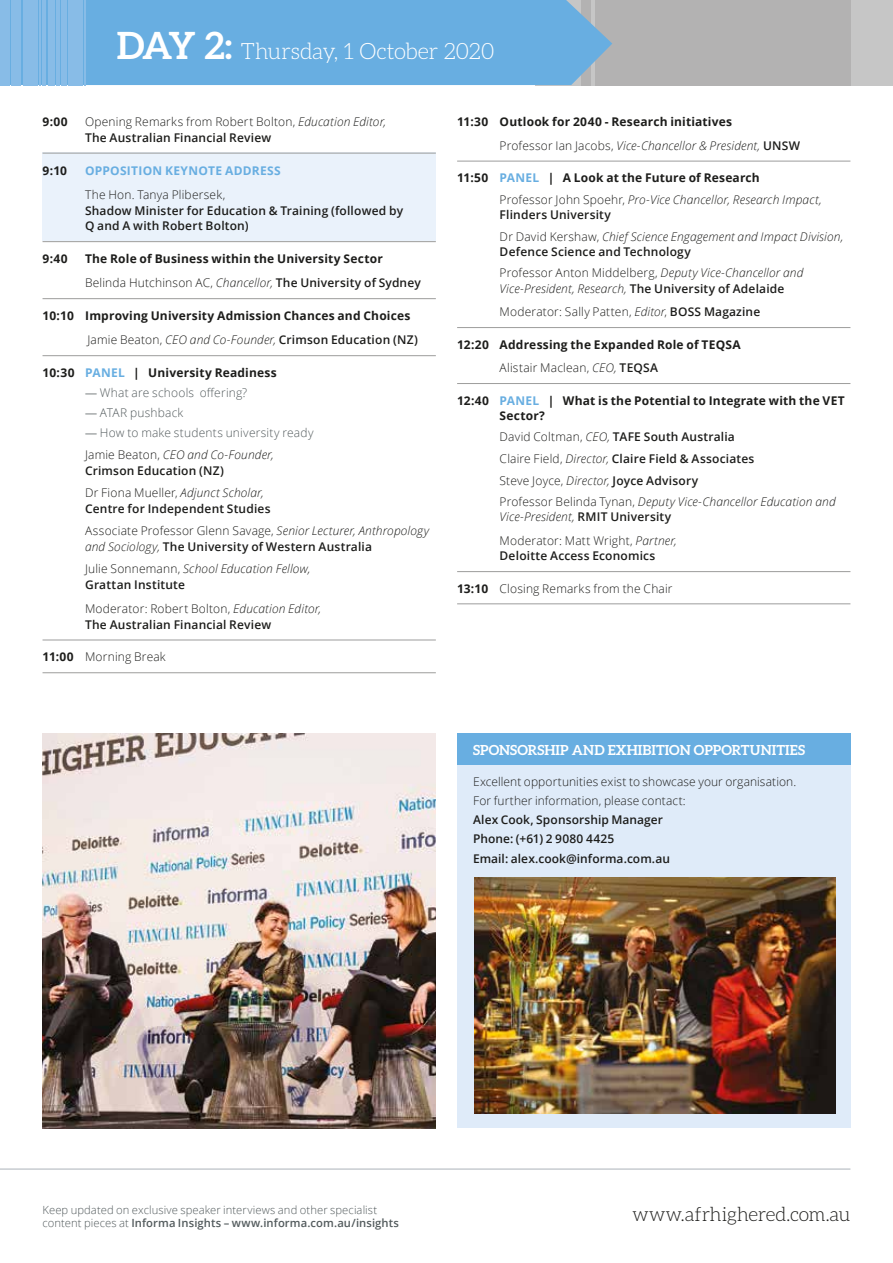
<style>
.page{position:relative;width:893px;height:1263px;background:#fff}
.page>*{position:absolute;margin:0;border:0;box-sizing:border-box;transform-origin:0 0}
.t1{font:300 22.5px "Aleo";letter-spacing:-.015em;color:#fff}
.t2{font:300 19.5px "Aleo";letter-spacing:-.01em;color:#1d1d1b}
.t3{font:700 13.8px "Aleo";letter-spacing:.005em;color:#fff}
.t4{font:300 12px/21.6px "Open Sans";letter-spacing:.015em;color:#1d1d1b}
.t5{font:700 12px/24.3px "Open Sans";letter-spacing:.015em;color:#1d1d1b}
.t6{font:600 12px/19.2px "Open Sans";letter-spacing:.015em;color:#1d1d1b}
.t7{font:italic 300 12px/21.6px "Open Sans";letter-spacing:.01em;color:#1d1d1b}
.t8{font:300 12px/22.2px "Open Sans";letter-spacing:.015em;color:#535b5d}
.t9{font:700 12px "Open Sans";letter-spacing:.025em;color:#68aee1}
.t10{font:300 11.25px/13.5px "Open Sans";letter-spacing:.005em;color:#535b5d}
.s1{font-weight:700;font-size:37.5px}
.s2{font-style:italic}
.s3{font-weight:600}
.s4{font-weight:300}
.s5{font-weight:300;font-style:italic}
.s6{color:#68aee1}
.s7{font-family:"Myriad Pro";font-weight:400}
.s8{color:#1d1d1b}
.s9{font-style:italic;color:#1d1d1b}
.s10{font-weight:600;font-style:normal}
.s11{font-style:normal}
.s12{font-weight:700}
.s13{font-weight:700;font-style:normal}
.s14{font-weight:700;font-style:normal;color:#68aee1}
</style>
<div class="page">
<div style="left:536px;top:0;width:357px;height:85px;background:#c6c6c6"></div>
<div style="left:595px;top:0;width:255px;height:85px;background:#b3b2b2"></div>
<div style="left:10px;top:0;width:602px;height:85px;background:#68aee1"></div>
<hr style="left:42px;top:0;width:4px;height:85px;background:#88bce7">
<div style="left:48px;top:0;width:6px;height:85px;background:#88bce7"></div>
<div style="left:0;top:0;width:10px;height:85px;background:#88bce7"></div>
<hr style="left:11px;top:0;width:3px;height:85px;background:#88bce7">
<hr style="left:57px;top:0;width:3px;height:85px;background:#88bce7">
<div style="left:16px;top:0;width:5px;height:85px;background:#88bce7"></div>
<div style="left:61px;top:0;width:6px;height:85px;background:#88bce7"></div>
<div style="left:23px;top:0;width:12px;height:85px;background:#88bce7"></div>
<div style="left:68px;top:0;width:13px;height:85px;background:#88bce7"></div>
<hr style="left:36px;top:0;width:1px;height:85px;background:#88bce7">
<hr style="left:81px;top:0;width:2px;height:85px;background:#88bce7">
<hr style="left:39px;top:0;width:1px;height:85px;background:#88bce7">
<hr style="left:84px;top:0;width:2px;height:85px;background:#88bce7">
<div style="left:43px;top:153px;width:393px;height:88px;background:#eaf2fb"></div>
<hr style="left:43px;top:153px;width:393px;height:1px;background:#9d9d9c">
<hr style="left:43px;top:241px;width:393px;height:1px;background:#9d9d9c">
<hr style="left:43px;top:298px;width:393px;height:1px;background:#9d9d9c">
<hr style="left:43px;top:355px;width:393px;height:1px;background:#9d9d9c">
<hr style="left:43px;top:640px;width:393px;height:1px;background:#9d9d9c">
<hr style="left:43px;top:672px;width:393px;height:1px;background:#9d9d9c">
<hr style="left:457px;top:161px;width:393px;height:1px;background:#9d9d9c">
<hr style="left:457px;top:327px;width:393px;height:1px;background:#9d9d9c">
<hr style="left:457px;top:383px;width:393px;height:1px;background:#9d9d9c">
<hr style="left:457px;top:571px;width:393px;height:1px;background:#9d9d9c">
<hr style="left:457px;top:604px;width:393px;height:1px;background:#9d9d9c">
<div style="left:457px;top:755px;width:393px;height:373px;background:#dfebf9"></div>
<img style="left:43px;top:733px;width:393px;height:395px">
<div style="left:457px;top:733px;width:393px;height:32px;background:#68aee1"></div>
<img style="left:474px;top:877px;width:362px;height:236px">
<hr style="left:0;top:1169px;width:850px;height:1px;background:#acb2b9">
<h1 class="t1" style="left:117px;top:39px;width:379px"><span class="s1">DAY 2:</span> Thursday, 1 October 2020</h1>
<p class="t5" style="left:43px;top:109px;width:27px">9:00</p>
<p class="t4" style="left:85px;top:114px;width:303px;line-height:15.8px">Opening Remarks from Robert Bolton, <span class="s2">Education Editor,<br></span><span class="s3">The Australian Financial Review</span></p>
<p class="t5" style="left:43px;top:158px;width:26px">9:10</p>
<p class="t9" style="left:85px;top:162px;width:197px">OPPOSITION KEYNOTE ADDRESS</p>
<p class="t4" style="left:85px;top:183px;width:142px">The Hon. Tanya Plibersek,</p>
<p class="t6" style="left:85px;top:202px;width:320px;line-height:15.8px">Shadow Minister for Education &amp; Training (followed by<br>Q and A with Robert Bolton)</p>
<p class="t5" style="left:43px;top:246px;width:27px">9:40</p>
<p class="t5" style="left:85px;top:246px;width:337px">The Role of Business within the University Sector<br><span class="s4">Belinda Hutchinson AC,</span> <span class="s5">Chancellor,</span> <span class="s3">The University of Sydney</span></p>
<p class="t5" style="left:87px;top:303px;width:332px;text-indent:-45px">10:10 Improving University Admission Chances and Choices<br><span class="s4">Jamie Beaton,</span> <span class="s5">CEO and Co-Founder,</span> <span class="s3">Crimson Education (NZ)</span></p>
<p class="t5" style="left:43px;top:360px;width:236px">10:30 <span class="s6">PANEL</span> | University Readiness</p>
<p class="t8" style="left:85px;top:381px;width:164px"><span class="s7">—</span> What are schools offering?</p>
<p class="t8" style="left:85px;top:401px;width:100px"><span class="s7">—</span> ATAR pushback</p>
<p class="t8" style="left:85px;top:421px;width:230px"><span class="s7">—</span> How to make students university ready<br><span class="s8">Jamie Beaton,</span> <span class="s9">CEO and Co-Founder,</span></p>
<p class="t6" style="left:85px;top:459px;width:180px;line-height:22.2px">Crimson Education (NZ)<br><span class="s4">Dr Fiona Mueller,</span> <span class="s5">Adjunct Scholar,</span></p>
<p class="t4" style="left:85px;top:497px;width:346px;line-height:22.2px"><span class="s3">Centre for Independent Studies<br></span>Associate Professor Glenn Savage, <span class="s2">Senior Lecturer, Anthropology</span></p>
<p class="t7" style="left:85px;top:535px;width:288px;line-height:22.2px">and Sociology, <span class="s10">The University of Western Australia<br></span><span class="s11">Julie Sonnemann,</span> School Education Fellow,</p>
<p class="t4" style="left:85px;top:572px;width:238px;line-height:24.3px"><span class="s3">Grattan Institute<br></span>Moderator: Robert Bolton, <span class="s2">Education Editor,</span></p>
<p class="t6" style="left:85px;top:614px;width:188px">The Australian Financial Review</p>
<p class="t4" style="left:43px;top:646px;width:125px"><span class="s12">11:00</span> Morning Break</p>
<p class="t5" style="left:500px;top:110px;width:302px;line-height:23.7px;text-indent:-43px">11:30 Outlook for 2040 - Research initiatives<br><span class="s4">Professor Ian Jacobs,</span> <span class="s5">Vice-Chancellor &amp; President,</span> <span class="s3">UNSW</span></p>
<p class="t7" style="left:500px;top:166px;width:324px;text-indent:-43px"><span class="s13">11:50</span> <span class="s14">PANEL</span> <span class="s13">| A Look at the Future of Research<br></span><span class="s11">Professor John Spoehr,</span> Pro-Vice Chancellor, Research Impact,</p>
<p class="t7" style="left:500px;top:203px;width:345px"><span class="s10">Flinders University<br></span><span class="s11">Dr David Kershaw,</span> Chief Science Engagement and Impact Division,</p>
<p class="t6" style="left:500px;top:240px;width:305px;line-height:21.6px">Defence Science and Technology<br><span class="s4">Professor Anton Middelberg,</span> <span class="s5">Deputy Vice-Chancellor and</span></p>
<p class="t6" style="left:500px;top:276px;width:286px;line-height:23.7px"><span class="s5">Vice-President, Research,</span> The University of Adelaide<br><span class="s4">Moderator: Sally Patten,</span> <span class="s5">Editor</span><span class="s4">,</span> BOSS Magazine</p>
<p class="t5" style="left:500px;top:332px;width:243px;line-height:23.7px;text-indent:-43px">12:20 Addressing the Expanded Role of TEQSA<br><span class="s4">Alistair Maclean,</span> <span class="s5">CEO,</span> <span class="s3">TEQSA</span></p>
<p class="t5" style="left:500px;top:392px;width:347px;line-height:15.3px;text-indent:-43px">12:40 <span class="s6">PANEL</span> | What is the Potential to Integrate with the VET<br>Sector?</p>
<p class="t4" style="left:500px;top:426px;width:337px">David Coltman, <span class="s2">CEO,</span> <span class="s3">TAFE South Australia<br></span>Claire Field, <span class="s2">Director,</span> <span class="s3">Claire Field &amp; Associates<br></span>Steve Joyce, <span class="s2">Director,</span> <span class="s3">Joyce Advisory<br></span>Professor Belinda Tynan, <span class="s2">Deputy Vice-Chancellor Education and</span></p>
<p class="t7" style="left:500px;top:505px;width:179px;line-height:23.7px">Vice-President, <span class="s10">RMIT University<br></span><span class="s11">Moderator: Matt Wright,</span> Partner,</p>
<p class="t6" style="left:500px;top:546px;width:157px">Deloitte Access Economics</p>
<p class="t4" style="left:457px;top:577px;width:217px"><span class="s12">13:10</span> Closing Remarks from the Chair</p>
<p class="t3" style="left:473px;top:742px;width:334px">SPONSORSHIP AND EXHIBITION OPPORTUNITIES</p>
<p class="t4" style="left:473px;top:772px;width:325px;line-height:18.6px">Excellent opportunities exist to showcase your organisation.<br>For further information, please contact:</p>
<p class="t6" style="left:473px;top:810px;width:199px">Alex Cook, Sponsorship Manager<br>Phone: (+61) 2 9080 4425<br>Email: alex.cook@informa.com.au</p>
<p class="t10" style="left:43px;top:1202px;width:358px">Keep updated on exclusive speaker interviews and other specialist content pieces at <span class="s3">Informa Insights – www.informa.com.au/insights</span></p>
<h2 class="t2" style="left:632px;top:1204px;width:220px">www.afrhighered.com.au</h2>
</div>
